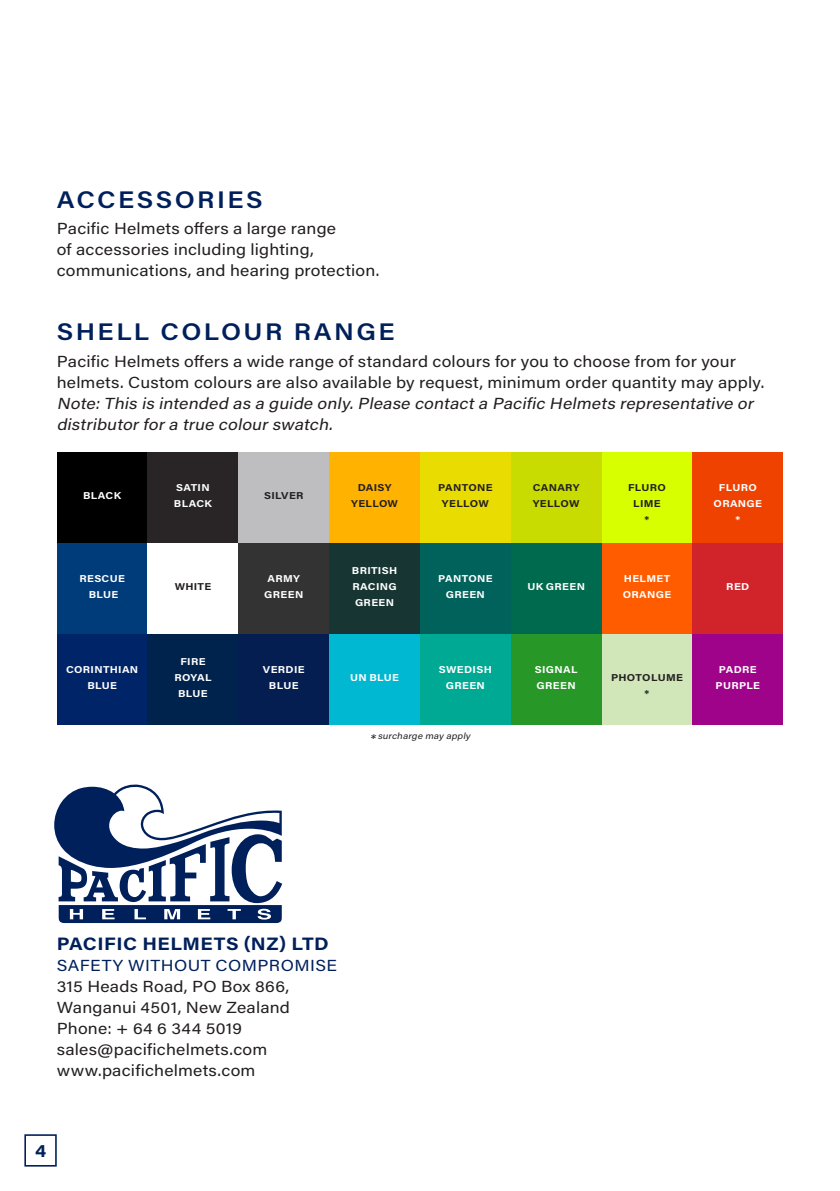
<style>
.page{position:relative;width:840px;height:1191px;background:#fff}
.page>*{position:absolute;margin:0;border:0;box-sizing:border-box;transform-origin:0 0}
.t1{font:600 24px "Acumin Pro";letter-spacing:.09em;color:#00205b;scale:1.1 1}
.t2{font:700 18px "Acumin Pro";letter-spacing:.025em;color:#00205b;scale:1.1 1}
.t3{font:16px/21px "Acumin Pro";letter-spacing:.01em;color:#231f20;scale:1.1 1}
.t4{font:16px "Acumin Pro";letter-spacing:.025em;color:#00205b;scale:1.1 1}
.Colours{font:700 10px/16px "Acumin Pro";letter-spacing:.03em;color:#fff;text-align:center;scale:1.1 1}
.Colours-2{font:700 10px/16px "Acumin Pro";letter-spacing:.03em;color:#231f20;text-align:center;scale:1.1 1}
.t5{font:italic 9px "Acumin Pro";color:#231f20;scale:1.1 1}
.s1{font-style:italic}
.s2{font-size:12.4px}
</style>
<div class="page">
<div style="left:24px;top:1134px;width:33px;height:32px;border:2px solid #00205b"></div>
<svg style="left:54px;top:784px;width:228px;height:139px"></svg>
<div style="left:57px;top:452px;width:90px;height:91px;background:#000"></div>
<div style="left:147px;top:452px;width:91px;height:91px;background:#292526"></div>
<div style="left:238px;top:452px;width:91px;height:91px;background:#bebec0"></div>
<div style="left:329px;top:452px;width:91px;height:91px;background:#ffb200"></div>
<div style="left:420px;top:452px;width:90px;height:91px;background:#e9dc01"></div>
<div style="left:510px;top:452px;width:91px;height:91px;background:#c8dc01"></div>
<div style="left:601px;top:452px;width:91px;height:91px;background:#d8ff00"></div>
<div style="left:692px;top:452px;width:90px;height:91px;background:#ef4100"></div>
<div style="left:57px;top:543px;width:90px;height:91px;background:#003c7a"></div>
<div style="left:238px;top:543px;width:91px;height:91px;background:#333"></div>
<div style="left:329px;top:543px;width:91px;height:91px;background:#173533"></div>
<div style="left:420px;top:543px;width:90px;height:91px;background:#01625b"></div>
<div style="left:510px;top:543px;width:91px;height:91px;background:#006a4e"></div>
<div style="left:601px;top:543px;width:91px;height:91px;background:#ff5c00"></div>
<div style="left:692px;top:543px;width:90px;height:91px;background:#d1232a"></div>
<div style="left:57px;top:634px;width:90px;height:91px;background:#002468"></div>
<div style="left:147px;top:634px;width:91px;height:91px;background:#00234d"></div>
<div style="left:238px;top:634px;width:91px;height:91px;background:#041e51"></div>
<div style="left:329px;top:634px;width:91px;height:91px;background:#00b8d1"></div>
<div style="left:420px;top:634px;width:90px;height:91px;background:#00a994"></div>
<div style="left:510px;top:634px;width:91px;height:91px;background:#279727"></div>
<div style="left:601px;top:634px;width:91px;height:91px;background:#d1e6b9"></div>
<div style="left:692px;top:634px;width:90px;height:91px;background:#9f038a"></div>
<h2 class="t1" style="left:57px;top:182px;width:188px">ACCESSORIES</h2>
<p class="t3" style="left:57px;top:218px;width:294px">Pacific Helmets offers a large range<br>of accessories including lighting, communications, and hearing protection.</p>
<h2 class="t1" style="left:57px;top:315px;width:308px">SHELL COLOUR RANGE</h2>
<p class="t3" style="left:57px;top:350px;width:644px">Pacific Helmets offers a wide range of standard colours for you to choose from for your helmets. Custom colours are also available by request, minimum order quantity may apply.<br><span class="s1">Note:This is intended as a guide only.Please contacta Pacific Helmets representative or distributorfora true colourswatch.</span></p>
<p class="Colours" style="left:83px;top:487px;width:36px">BLACK</p>
<p class="Colours" style="left:174px;top:479px;width:36px;text-align:left">SATIN<br>BLACK</p>
<p class="Colours-2" style="left:264px;top:487px;width:37px">SILVER</p>
<p class="Colours-2" style="left:351px;top:479px;width:44px">DAISY<br>YELLOW</p>
<p class="Colours-2" style="left:438px;top:479px;width:51px">PANTONE<br>YELLOW</p>
<p class="Colours-2" style="left:532px;top:479px;width:44px;text-align:left">CANARY<br>YELLOW</p>
<p class="Colours-2" style="left:627px;top:479px;width:36px">FLURO<br>LIME<br>*</p>
<p class="Colours" style="left:713px;top:479px;width:45px">FLURO<br>ORANGE *</p>
<p class="Colours" style="left:79px;top:570px;width:43px">RESCUE<br>BLUE</p>
<p class="Colours-2" style="left:174px;top:578px;width:35px">WHITE</p>
<p class="Colours" style="left:264px;top:570px;width:37px">ARMY<br>GREEN</p>
<p class="Colours" style="left:352px;top:562px;width:43px;text-align:left">BRITISH<br>RACING</p>
<p class="Colours" style="left:355px;top:594px;width:37px">GREEN</p>
<p class="Colours" style="left:438px;top:570px;width:51px">PANTONE<br>GREEN</p>
<p class="Colours" style="left:527px;top:578px;width:54px">UK GREEN</p>
<p class="Colours" style="left:622px;top:570px;width:45px;text-align:left">HELMET<br>ORANGE</p>
<p class="Colours" style="left:725px;top:578px;width:22px">RED</p>
<p class="Colours" style="left:66px;top:660px;width:67px">CORINTHIAN<br>BLUE</p>
<p class="Colours" style="left:174px;top:652px;width:35px">FIRE<br>ROYAL<br>BLUE</p>
<p class="Colours" style="left:263px;top:660px;width:39px">VERDIE<br>BLUE</p>
<p class="Colours" style="left:350px;top:668px;width:46px">UN BLUE</p>
<p class="Colours" style="left:438px;top:660px;width:50px">SWEDISH<br>GREEN</p>
<p class="Colours" style="left:534px;top:660px;width:40px;text-align:left">SIGNAL<br>GREEN</p>
<p class="Colours-2" style="left:610px;top:668px;width:67px">PHOTOLUME *</p>
<p class="Colours" style="left:715px;top:660px;width:42px">PADRE<br>PURPLE</p>
<p class="t5" style="left:369px;top:729px;width:95px"><span class="s2">*</span> surcharge may apply</p>
<p class="t2" style="left:57px;top:931px;width:249px">PACIFIC HELMETS (NZ) LTD</p>
<p class="t4" style="left:57px;top:954px;width:256px">SAFETY WITHOUT COMPROMISE</p>
<p class="t3" style="left:57px;top:975px;width:213px">315 Heads Road, PO Box 866,<br>Wanganui 4501, New Zealand</p>
<p class="t3" style="left:57px;top:1017px;width:170px">Phone: + 64 6 344 5019</p>
<p class="t3" style="left:57px;top:1038px;width:193px">sales@pacifichelmets.com www.pacifichelmets.com</p>
<p class="t2" style="left:35px;top:1138px;width:12px">4</p>
</div>
